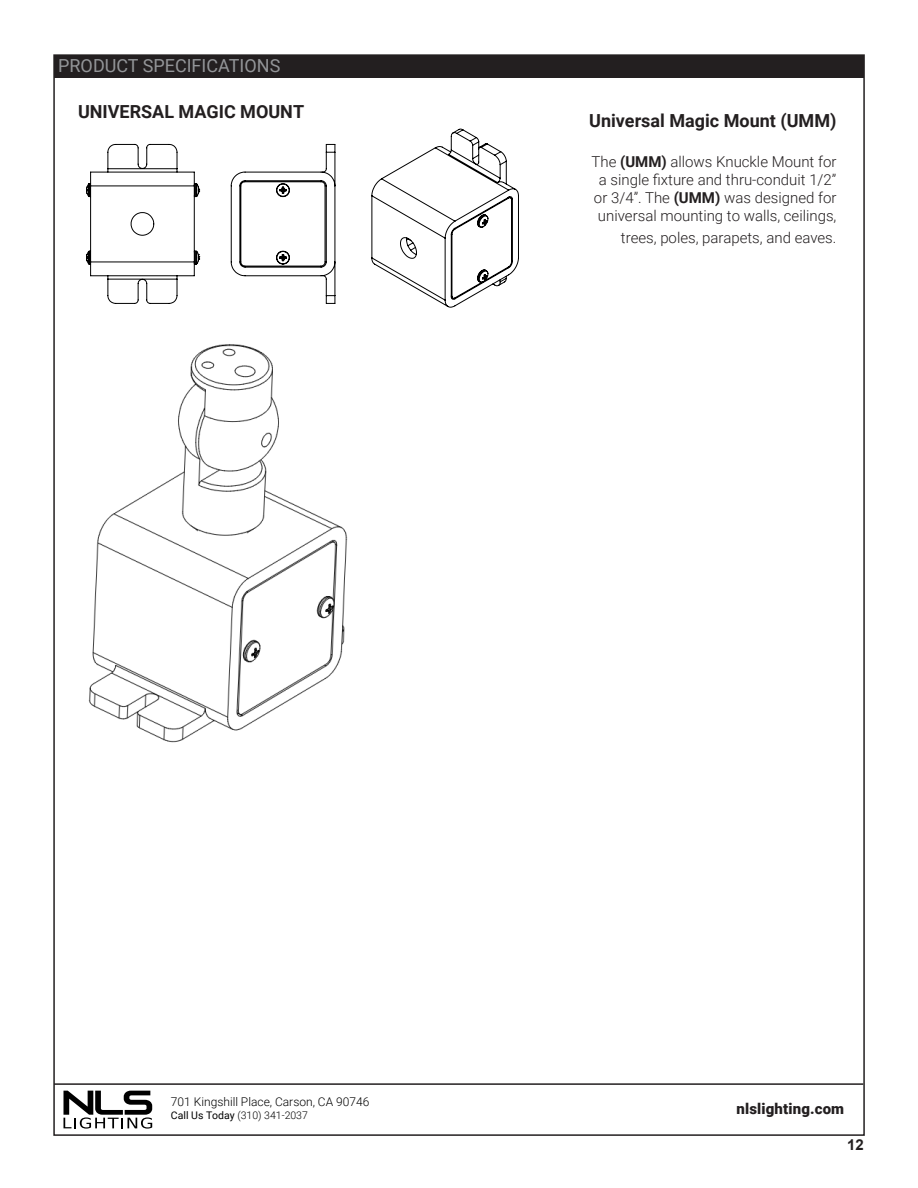
<style>
.page{position:relative;width:918px;height:1188px;background:#fff}
.page>*{position:absolute;margin:0;border:0;box-sizing:border-box;transform-origin:0 0}
.t1{font:700 18px "Roboto";color:#231f20}
.t2{font:18px "Roboto";color:#939598}
.t3{font:300 15px/18px "Roboto";color:#231f20;text-align:center}
.t4{font:900 15px "Roboto";letter-spacing:.01em;color:#231f20}
.t5{font:700 15px "Arial";color:#231f20}
.t6{font:300 12px "Roboto";color:#000001}
.t7{font:300 10.5px "Roboto";color:#000001}
.s1{font-weight:700}
.s2{font-weight:400}
</style>
<div class="page">
<svg style="left:63px;top:1091px;width:89px;height:38px"></svg>
<hr style="left:54px;top:1083px;width:809px;height:2px;background:#231f20">
<div style="left:54px;top:55px;width:810px;height:23px;background:#231f20"></div>
<svg style="left:86px;top:144px;width:113px;height:160px"></svg>
<svg style="left:231px;top:144px;width:105px;height:160px"></svg>
<svg style="left:371px;top:128px;width:148px;height:180px"></svg>
<img style="left:88px;top:344px;width:260px;height:399px">
<p class="t2" style="left:58px;top:53px;width:224px">PRODUCT SPECIFICATIONS</p>
<p class="t1" style="left:78px;top:99px;width:228px">UNIVERSAL MAGIC MOUNT</p>
<p class="t1" style="left:589px;top:108px;width:249px">Universal Magic Mount (UMM)</p>
<p class="t3" style="left:591px;top:152px;width:246px">The <span class="s1">(UMM)</span> allows Knuckle Mount for a single fixture and thru-conduit 1/2” or 3/4”. The <span class="s1">(UMM)</span> was designed for universal mounting to walls, ceilings,</p>
<p class="t3" style="left:621px;top:228px;width:217px">trees, poles, parapets, and eaves.</p>
<p class="t6" style="left:171px;top:1094px;width:200px">701 Kingshill Place, Carson, CA 90746</p>
<p class="t7" style="left:171px;top:1108px;width:138px"><span class="s2">Call Us Today</span> (310) 341-2037</p>
<p class="t4" style="left:737px;top:1099px;width:109px">nlslighting.com</p>
<p class="t5" style="left:847px;top:1134px;width:18px">12</p>
</div>
